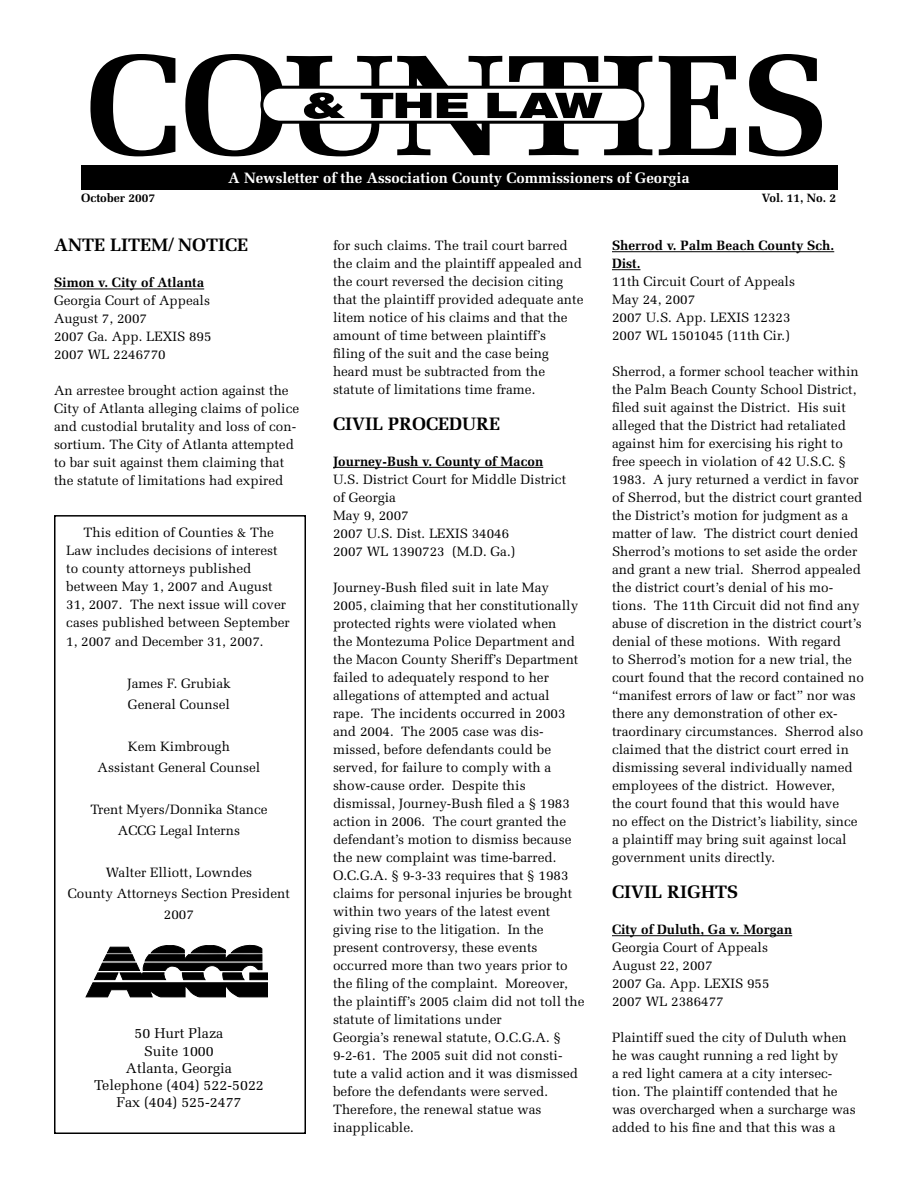
<style>
.page{position:relative;width:918px;height:1188px;background:#fff}
.page>*{position:absolute;margin:0;border:0;box-sizing:border-box;transform-origin:0 0}
.t1{font:700 18px "Melior";color:#000}
.t2{font:700 15px "Melior";color:#fff}
.t3{font:14.25px/17.1px "Melior";color:#000;text-align:center}
.t4{font:13.5px/18px "Melior";color:#000}
.t5{font:700 13.5px/18px "Melior";color:#000}
.t6{font:700 12px "Melior";color:#000}
</style>
<div class="page">
<svg style="left:659px;top:56px;width:77px;height:99px"></svg>
<svg style="left:749px;top:54px;width:73px;height:102px"></svg>
<svg style="left:90px;top:54px;width:562px;height:102px"></svg>
<div style="left:81px;top:165px;width:756px;height:25px;background:#000"></div>
<div style="left:54px;top:515px;width:252px;height:619px;border:2px solid #000"></div>
<svg style="left:86px;top:945px;width:182px;height:52px"></svg>
<hr style="left:54px;top:289px;width:150px;height:1px;background:#000">
<hr style="left:333px;top:467px;width:210px;height:1px;background:#000">
<hr style="left:612px;top:251px;width:222px;height:1px;background:#000">
<svg style="left:612px;top:269px;width:28px;height:1px"></svg>
<hr style="left:612px;top:935px;width:180px;height:1px;background:#000">
<p class="t2" style="left:228px;top:169px;width:463px">A Newsletter of the Association County Commissioners of Georgia</p>
<p class="t6" style="left:81px;top:190px;width:76px">October 2007</p>
<p class="t6" style="left:762px;top:190px;width:76px">Vol. 11, No. 2</p>
<h1 class="t1" style="left:54px;top:234px;width:196px">ANTE LITEM/ NOTICE</h1>
<p class="t5" style="left:54px;top:273px;width:152px">Simon v. City of Atlanta</p>
<p class="t4" style="left:54px;top:292px;width:159px">Georgia Court of Appeals<br>August 7, 2007<br>2007 Ga. App. LEXIS 895<br>2007 WL 2246770</p>
<p class="t4" style="left:54px;top:382px;width:247px">An arrestee brought action against the City of Atlanta alleging claims of police and custodial brutality and loss of con&shy;sortium. The City of Atlanta attempted to bar suit against them claiming that the statute of limitations had expired</p>
<p class="t4" style="left:66px;top:524px;width:225px;text-indent:17px">This edition of Counties &amp; The<br>Law includes decisions of interest to county attorneys published between May 1, 2007 and August<br>31, 2007. The next issue will cover cases published between September<br>1, 2007 and December 31, 2007.</p>
<p class="t4" style="left:127px;top:673px;width:105px;line-height:21px">James F. Grubiak<br>General Counsel</p>
<p class="t4" style="left:98px;top:736px;width:164px;line-height:21px;text-align:center">Kem Kimbrough<br>Assistant General Counsel</p>
<p class="t4" style="left:90px;top:799px;width:179px;line-height:21px;text-align:center">Trent Myers/Donnika Stance<br>ACCG Legal Interns</p>
<p class="t4" style="left:68px;top:862px;width:223px;line-height:21px;text-align:center">Walter Elliott, Lowndes<br>County Attorneys Section President<br>2007</p>
<p class="t3" style="left:94px;top:1025px;width:171px">50 Hurt Plaza<br>Suite 1000<br>Atlanta, Georgia<br>Telephone (404) 522-5022<br>Fax (404) 525-2477</p>
<p class="t4" style="left:333px;top:236px;width:252px">for such claims. The trail court barred the claim and the plaintiff appealed and the court reversed the decision citing that the plaintiff provided adequate ante litem notice of his claims and that the amount of time between plaintiff’s<br>filing of the suit and the case being heard must be subtracted from the statute of limitations time frame.</p>
<h1 class="t1" style="left:333px;top:412px;width:169px">CIVIL PROCEDURE</h1>
<p class="t5" style="left:333px;top:452px;width:212px">Journey-Bush v. County of Macon</p>
<p class="t4" style="left:333px;top:470px;width:235px">U.S. District Court for Middle District of Georgia<br>May 9, 2007<br>2007 U.S. Dist. LEXIS 34046<br>2007 WL 1390723 (M.D. Ga.)</p>
<p class="t4" style="left:333px;top:578px;width:253px">Journey-Bush filed suit in late May 2005, claiming that her constitutionally protected rights were violated when<br>the Montezuma Police Department and the Macon County Sheriff’s Department failed to adequately respond to her allegations of attempted and actual<br>rape. The incidents occurred in 2003 and 2004. The 2005 case was dis&shy;missed, before defendants could be served, for failure to comply with a show-cause order. Despite this dismissal, Journey-Bush filed a § 1983 action in 2006. The court granted the defendant’s motion to dismiss because the new complaint was time-barred.<br>O.C.G.A. § 9-3-33 requires that § 1983 claims for personal injuries be brought within two years of the latest event giving rise to the litigation. In the present controversy, these events occurred more than two years prior to the filing of the complaint. Moreover, the plaintiff’s 2005 claim did not toll the statute of limitations under<br>Georgia’s renewal statute, O.C.G.A. § 9-2-61. The 2005 suit did not consti&shy;tute a valid action and it was dismissed before the defendants were served.<br>Therefore, the renewal statue was inapplicable.</p>
<p class="t5" style="left:612px;top:236px;width:224px">Sherrod v. Palm Beach County Sch.<br>Dist.</p>
<p class="t4" style="left:612px;top:272px;width:185px">11th Circuit Court of Appeals<br>May 24, 2007<br>2007 U.S. App. LEXIS 12323<br>2007 WL 1501045 (11th Cir.)</p>
<p class="t4" style="left:612px;top:362px;width:254px">Sherrod, a former school teacher within the Palm Beach County School District, filed suit against the District. His suit alleged that the District had retaliated against him for exercising his right to free speech in violation of 42 U.S.C. § 1983. A jury returned a verdict in favor of Sherrod, but the district court granted the District’s motion for judgment as a matter of law. The district court denied Sherrod’s motions to set aside the order and grant a new trial. Sherrod appealed the district court’s denial of his mo&shy;tions. The 11th Circuit did not find any abuse of discretion in the district court’s denial of these motions. With regard<br>to Sherrod’s motion for a new trial, the court found that the record contained no “manifest errors of law or fact” nor was there any demonstration of other ex&shy;traordinary circumstances. Sherrod also claimed that the district court erred in dismissing several individually named employees of the district. However,<br>the court found that this would have<br>no effect on the District’s liability, since a plaintiff may bring suit against local government units directly.</p>
<h1 class="t1" style="left:612px;top:881px;width:128px">CIVIL RIGHTS</h1>
<p class="t5" style="left:612px;top:920px;width:182px">City of Duluth, Ga v. Morgan</p>
<p class="t4" style="left:612px;top:938px;width:159px">Georgia Court of Appeals<br>August 22, 2007<br>2007 Ga. App. LEXIS 955<br>2007 WL 2386477</p>
<p class="t4" style="left:612px;top:1028px;width:245px">Plaintiff sued the city of Duluth when he was caught running a red light by<br>a red light camera at a city intersec&shy;tion. The plaintiff contended that he was overcharged when a surcharge was added to his fine and that this was a</p>
</div>
